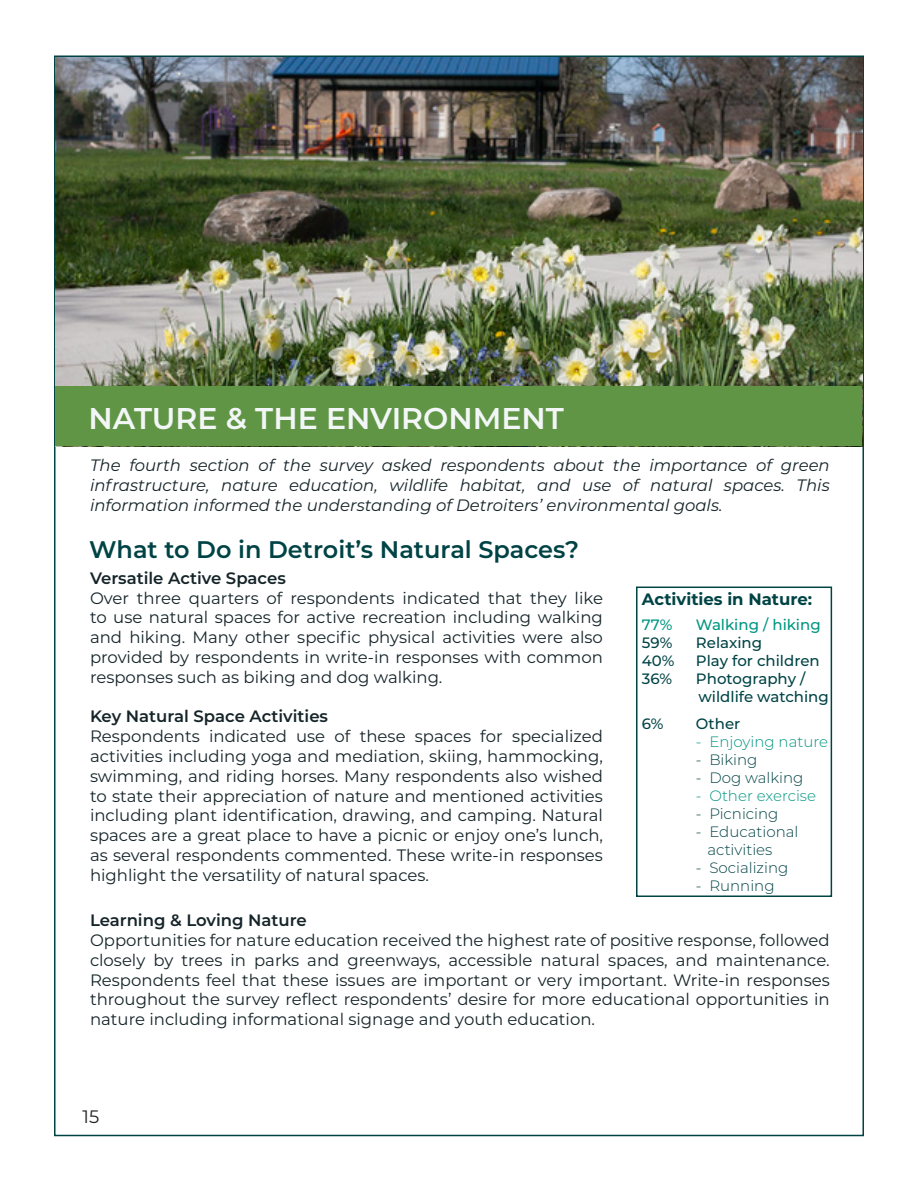
<style>
.page{position:relative;width:918px;height:1188px;background:#fff}
.page>*{position:absolute;margin:0;border:0;box-sizing:border-box;transform-origin:0 0}
.t1{font:600 30px "Montserrat";color:#f3f6f7}
.t2{font:600 24px "Montserrat";color:#004345}
.t3{font:18px "Montserrat";color:#231f20}
.t4{font:16.5px/19.8px "Montserrat";color:#152429;text-align:justify}
.t5{font:italic 16.5px/19.8px "Montserrat";color:#152429;text-align:justify}
.t6{font:600 16.5px "Montserrat";color:#152429}
.t7{font:700 16.5px "Montserrat";color:#004345}
.t8{font:300 15px "Montserrat";color:#004345}
.t9{font:500 15px/18px "Montserrat";color:#004345}
.t10{font:300 15px "Montserrat";color:#009681}
.t11{font:500 15px "Montserrat";color:#009681}
</style>
<div class="page">
<img style="left:56px;top:58px;width:806px;height:328px">
<div style="left:56px;top:386px;width:806px;height:60px;background:#619546"></div>
<div style="left:636px;top:587px;width:196px;height:310px;border:2px solid #004345"></div>
<p class="t1" style="left:88px;top:397px;width:477px">NATURE &amp; THE ENVIRONMENT</p>
<p class="t5" style="left:90px;top:455px;width:741px">The fourth section of the survey asked respondents about the importance of green infrastructure, nature education, wildlife habitat, and use of natural spaces. This information informed the understanding of Detroiters’ environmental goals.</p>
<p class="t2" style="left:89px;top:532px;width:492px">What to Do in Detroit’s Natural Spaces?</p>
<p class="t6" style="left:90px;top:566px;width:197px">Versatile Active Spaces</p>
<p class="t4" style="left:90px;top:587px;width:515px">Over three quarters of respondents indicated that they like to use natural spaces for active recreation including walking and hiking. Many other specific physical activities were also provided by respondents in write-in responses with common responses such as biking and dog walking.</p>
<p class="t6" style="left:90px;top:705px;width:240px">Key Natural Space Activities</p>
<p class="t4" style="left:90px;top:726px;width:515px">Respondents indicated use of these spaces for specialized activities including yoga and mediation, skiing, hammocking, swimming, and riding horses. Many respondents also wished to state their appreciation of nature and mentioned activities including plant identification, drawing, and camping. Natural spaces are a great place to have a picnic or enjoy one’s lunch, as several respondents commented. These write-in responses highlight the versatility of natural spaces.</p>
<p class="t7" style="left:642px;top:587px;width:172px">Activities in Nature:</p>
<p class="t11" style="left:642px;top:615px;width:32px">77%</p>
<p class="t11" style="left:696px;top:615px;width:126px">Walking / hiking</p>
<p class="t9" style="left:642px;top:633px;width:32px">59%</p>
<p class="t9" style="left:696px;top:633px;width:68px">Relaxing</p>
<p class="t9" style="left:642px;top:651px;width:34px">40%</p>
<p class="t9" style="left:696px;top:651px;width:125px">Play for children</p>
<p class="t9" style="left:642px;top:669px;width:32px">36%</p>
<p class="t9" style="left:696px;top:669px;width:134px">Photography / wildlife watching</p>
<p class="t9" style="left:642px;top:714px;width:23px">6%</p>
<p class="t9" style="left:696px;top:714px;width:46px">Other</p>
<p class="t10" style="left:696px;top:732px;width:134px">- Enjoying nature</p>
<p class="t8" style="left:696px;top:750px;width:63px">- Biking</p>
<p class="t8" style="left:696px;top:768px;width:109px">- Dog walking</p>
<p class="t10" style="left:696px;top:786px;width:122px">- Other exercise</p>
<p class="t8" style="left:696px;top:804px;width:84px">- Picnicing</p>
<p class="t8" style="left:696px;top:822px;width:104px">- Educational</p>
<p class="t8" style="left:708px;top:840px;width:66px">activities</p>
<p class="t8" style="left:696px;top:858px;width:94px">- Socializing</p>
<p class="t8" style="left:696px;top:876px;width:80px">- Running</p>
<p class="t6" style="left:90px;top:909px;width:218px">Learning &amp; Loving Nature</p>
<p class="t4" style="left:90px;top:930px;width:741px">Opportunities for nature education received the highest rate of positive response, followed closely by trees in parks and greenways, accessible natural spaces, and maintenance.<br>Respondents feel that these issues are important or very important. Write-in responses throughout the survey reflect respondents’ desire for more educational opportunities in nature including informational signage and youth education.</p>
<p class="t3" style="left:83px;top:1104px;width:18px">15</p>
</div>
